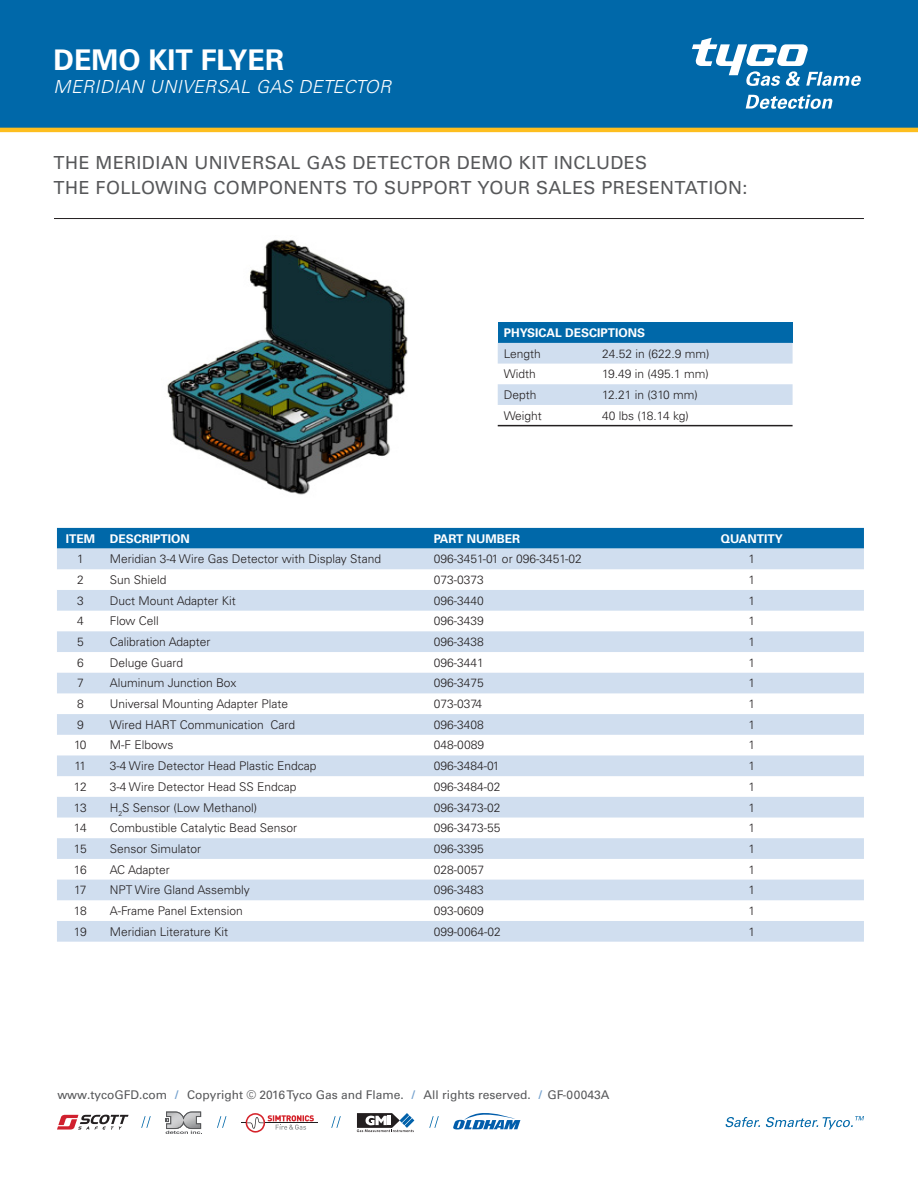
<style>
.page{position:relative;width:918px;height:1188px;background:#fff}
.page>*{position:absolute;margin:0;border:0;box-sizing:border-box;transform-origin:0 0}
.t1{font:700 28.5px "Univers LT Std";color:#fff}
.Header_on_Pg2{font:18px "Univers LT Std";letter-spacing:.025em;color:#57585a}
.t2{font:italic 300 18px "Univers LT Std";letter-spacing:.015em;color:#fff}
.t3{font:300 12px "Univers LT Std";color:#231f20}
.t4{font:12px "Univers LT Std";color:#57585a}
.t5{font:700 12px "Univers LT Std";color:#fff}
.s1{font-style:italic;color:#73a1ce}
</style>
<div class="page">
<hr style="left:54px;top:218px;width:810px;height:1px;background:#231f20">
<img style="left:167px;top:239px;width:241px;height:256px">
<div style="left:57px;top:528px;width:807px;height:21px;background:#0068a9"></div>
<svg style="left:57px;top:549px;width:807px;height:393px;fill:#d0deef"></svg>
<div style="left:498px;top:322px;width:295px;height:21px;background:#0068a9"></div>
<svg style="left:498px;top:343px;width:295px;height:62px"></svg>
<hr style="left:498px;top:425px;width:98px;height:1px;background:#231f20">
<hr style="left:596px;top:425px;width:197px;height:1px;background:#231f20">
<div style="left:0;top:0;width:918px;height:128px;background:#0068a9"></div>
<hr style="left:0;top:128px;width:918px;height:4px;background:#fdbe1f">
<svg style="left:692px;top:38px;width:169px;height:48px"></svg>
<svg style="left:746px;top:95px;width:86px;height:14px"></svg>
<svg style="left:357px;top:1113px;width:57px;height:19px"></svg>
<svg style="left:453px;top:1113px;width:67px;height:16px"></svg>
<hr style="left:265px;top:1123px;width:52px;height:1px;background:#201d1e">
<svg style="left:241px;top:1113px;width:73px;height:20px"></svg>
<svg style="left:166px;top:1112px;width:36px;height:22px"></svg>
<svg style="left:57px;top:1115px;width:72px;height:15px"></svg>
<svg style="left:217px;top:1116px;width:9px;height:12px"></svg>
<svg style="left:429px;top:1116px;width:10px;height:12px"></svg>
<svg style="left:331px;top:1116px;width:10px;height:12px"></svg>
<svg style="left:141px;top:1116px;width:10px;height:12px"></svg>
<svg style="left:726px;top:1117px;width:34px;height:10px"></svg>
<svg style="left:766px;top:1116px;width:98px;height:14px"></svg>
<p class="t1" style="left:54px;top:43px;width:232px">DEMO KIT FLYER</p>
<p class="t2" style="left:54px;top:75px;width:339px">MERIDIAN UNIVERSAL GAS DETECTOR</p>
<p class="Header_on_Pg2" style="left:54px;top:152px;width:595px">THE MERIDIAN UNIVERSAL GAS DETECTOR DEMO KIT INCLUDES</p>
<p class="Header_on_Pg2" style="left:54px;top:177px;width:695px">THE FOLLOWING COMPONENTS TO SUPPORT YOUR SALES PRESENTATION:</p>
<p class="t5" style="left:504px;top:326px;width:143px">PHYSICAL DESCIPTIONS</p>
<p class="t3" style="left:504px;top:346px;width:39px">Length</p>
<p class="t3" style="left:602px;top:346px;width:109px">24.52 in (622.9 mm)</p>
<p class="t3" style="left:504px;top:367px;width:34px">Width</p>
<p class="t3" style="left:602px;top:367px;width:108px">19.49 in (495.1 mm)</p>
<p class="t3" style="left:504px;top:387px;width:34px">Depth</p>
<p class="t3" style="left:602px;top:387px;width:97px">12.21 in (310 mm)</p>
<p class="t3" style="left:504px;top:408px;width:40px">Weight</p>
<p class="t3" style="left:602px;top:408px;width:88px">40 lbs (18.14 kg)</p>
<p class="t5" style="left:66px;top:531px;width:31px">ITEM</p>
<p class="t5" style="left:110px;top:531px;width:82px">DESCRIPTION</p>
<p class="t5" style="left:434px;top:531px;width:88px">PART NUMBER</p>
<p class="t5" style="left:721px;top:531px;width:63px">QUANTITY</p>
<p class="t3" style="left:77px;top:552px;width:8px">1</p>
<p class="t3" style="left:110px;top:552px;width:273px">Meridian 3-4 Wire Gas Detector with Display Stand</p>
<p class="t3" style="left:434px;top:552px;width:150px">096-3451-01 or 096-3451-02</p>
<p class="t3" style="left:748px;top:552px;width:8px">1</p>
<p class="t3" style="left:77px;top:572px;width:8px">2</p>
<p class="t3" style="left:110px;top:572px;width:58px">Sun Shield</p>
<p class="t3" style="left:434px;top:572px;width:52px">073-0373</p>
<p class="t3" style="left:748px;top:572px;width:8px">1</p>
<p class="t3" style="left:77px;top:593px;width:8px">3</p>
<p class="t3" style="left:110px;top:593px;width:128px">Duct Mount Adapter Kit</p>
<p class="t3" style="left:434px;top:593px;width:52px">096-3440</p>
<p class="t3" style="left:748px;top:593px;width:8px">1</p>
<p class="t3" style="left:77px;top:614px;width:8px">4</p>
<p class="t3" style="left:110px;top:614px;width:51px">Flow Cell</p>
<p class="t3" style="left:434px;top:614px;width:52px">096-3439</p>
<p class="t3" style="left:748px;top:614px;width:8px">1</p>
<p class="t3" style="left:77px;top:635px;width:8px">5</p>
<p class="t3" style="left:110px;top:635px;width:102px">Calibration Adapter</p>
<p class="t3" style="left:434px;top:635px;width:52px">096-3438</p>
<p class="t3" style="left:748px;top:635px;width:8px">1</p>
<p class="t3" style="left:77px;top:655px;width:8px">6</p>
<p class="t3" style="left:110px;top:655px;width:75px">Deluge Guard</p>
<p class="t3" style="left:434px;top:655px;width:52px">096-3441</p>
<p class="t3" style="left:748px;top:655px;width:8px">1</p>
<p class="t3" style="left:77px;top:676px;width:8px">7</p>
<p class="t3" style="left:110px;top:676px;width:128px">Aluminum Junction Box</p>
<p class="t3" style="left:434px;top:676px;width:52px">096-3475</p>
<p class="t3" style="left:748px;top:676px;width:8px">1</p>
<p class="t3" style="left:77px;top:697px;width:8px">8</p>
<p class="t3" style="left:110px;top:697px;width:180px">Universal Mounting Adapter Plate</p>
<p class="t3" style="left:434px;top:697px;width:50px">073-0374</p>
<p class="t3" style="left:748px;top:697px;width:8px">1</p>
<p class="t3" style="left:77px;top:717px;width:8px">9</p>
<p class="t3" style="left:110px;top:717px;width:187px">Wired HART Communication Card</p>
<p class="t3" style="left:434px;top:717px;width:52px">096-3408</p>
<p class="t3" style="left:748px;top:717px;width:8px">1</p>
<p class="t3" style="left:74px;top:738px;width:14px">10</p>
<p class="t3" style="left:110px;top:738px;width:65px">M-F Elbows</p>
<p class="t3" style="left:434px;top:738px;width:52px">048-0089</p>
<p class="t3" style="left:748px;top:738px;width:8px">1</p>
<p class="t3" style="left:74px;top:759px;width:13px">11</p>
<p class="t3" style="left:110px;top:759px;width:208px">3-4 Wire Detector Head Plastic Endcap</p>
<p class="t3" style="left:434px;top:759px;width:67px">096-3484-01</p>
<p class="t3" style="left:748px;top:759px;width:8px">1</p>
<p class="t3" style="left:74px;top:779px;width:14px">12</p>
<p class="t3" style="left:110px;top:779px;width:188px">3-4 Wire Detector Head SS Endcap</p>
<p class="t3" style="left:434px;top:779px;width:68px">096-3484-02</p>
<p class="t3" style="left:748px;top:779px;width:8px">1</p>
<p class="t3" style="left:74px;top:800px;width:14px">13</p>
<p class="t3" style="left:110px;top:800px;width:149px">H<sub>2</sub>S Sensor (Low Methanol)</p>
<p class="t3" style="left:434px;top:800px;width:68px">096-3473-02</p>
<p class="t3" style="left:748px;top:800px;width:8px">1</p>
<p class="t3" style="left:74px;top:821px;width:14px">14</p>
<p class="t3" style="left:110px;top:821px;width:189px">Combustible Catalytic Bead Sensor</p>
<p class="t3" style="left:434px;top:821px;width:68px">096-3473-55</p>
<p class="t3" style="left:748px;top:821px;width:8px">1</p>
<p class="t3" style="left:74px;top:841px;width:14px">15</p>
<p class="t3" style="left:110px;top:841px;width:93px">Sensor Simulator</p>
<p class="t3" style="left:434px;top:841px;width:52px">096-3395</p>
<p class="t3" style="left:748px;top:841px;width:8px">1</p>
<p class="t3" style="left:74px;top:862px;width:14px">16</p>
<p class="t3" style="left:110px;top:862px;width:62px">AC Adapter</p>
<p class="t3" style="left:434px;top:862px;width:52px">028-0057</p>
<p class="t3" style="left:748px;top:862px;width:8px">1</p>
<p class="t3" style="left:74px;top:883px;width:14px">17</p>
<p class="t3" style="left:110px;top:883px;width:142px">NPT Wire Gland Assembly</p>
<p class="t3" style="left:434px;top:883px;width:52px">096-3483</p>
<p class="t3" style="left:748px;top:883px;width:8px">1</p>
<p class="t3" style="left:74px;top:903px;width:14px">18</p>
<p class="t3" style="left:110px;top:903px;width:135px">A-Frame Panel Extension</p>
<p class="t3" style="left:434px;top:903px;width:52px">093-0609</p>
<p class="t3" style="left:748px;top:903px;width:8px">1</p>
<p class="t3" style="left:74px;top:924px;width:14px">19</p>
<p class="t3" style="left:110px;top:924px;width:120px">Meridian Literature Kit</p>
<p class="t3" style="left:434px;top:924px;width:68px">099-0064-02</p>
<p class="t3" style="left:748px;top:924px;width:8px">1</p>
<p class="t4" style="left:57px;top:1088px;width:554px">www.tycoGFD.com <span class="s1">l</span> Copyright © 2016 Tyco Gas and Flame. <span class="s1">l</span> All rights reserved. <span class="s1">l</span> GF-00043A</p>
</div>
